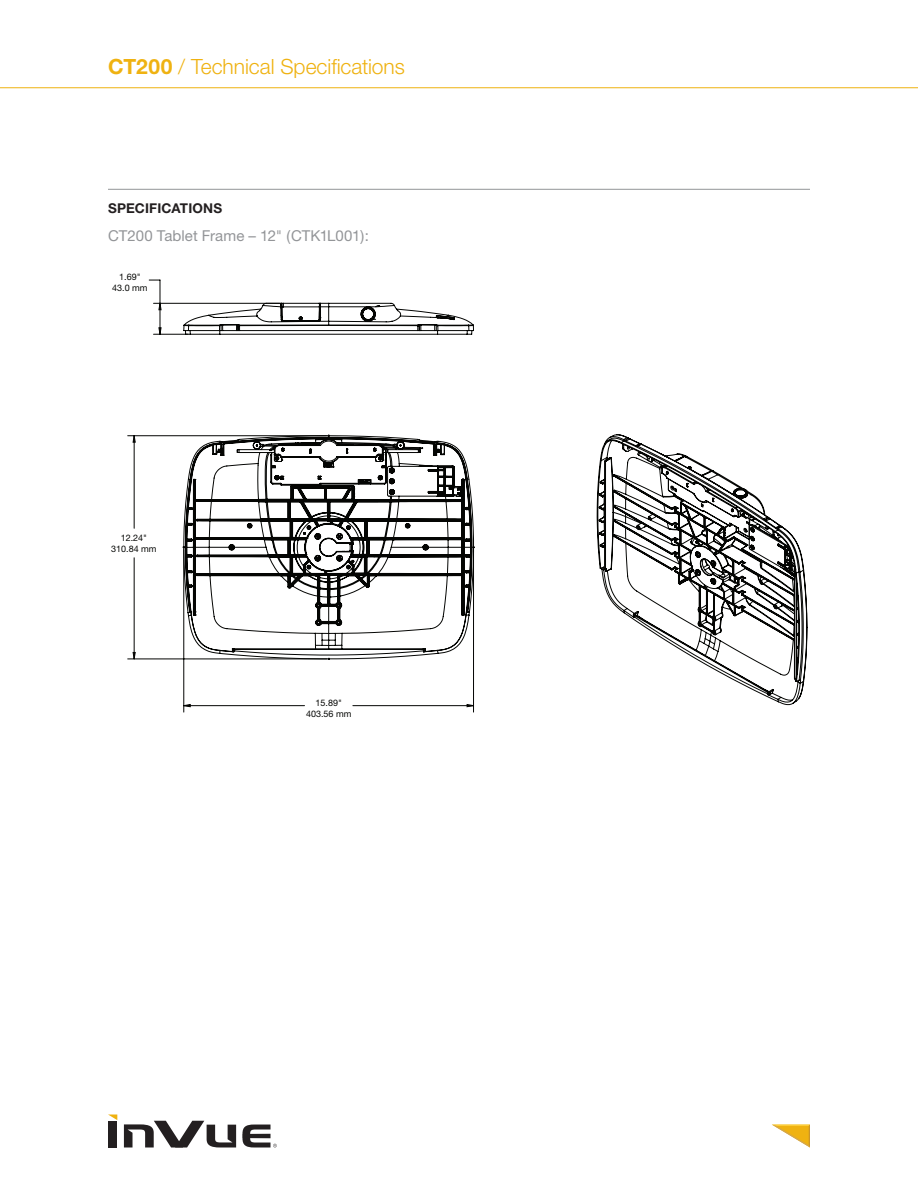
<style>
.page{position:relative;width:918px;height:1188px;background:#fff}
.page>*{position:absolute;margin:0;border:0;box-sizing:border-box;transform-origin:0 0}
.t1{font:300 21px "Helvetica Neue";color:#efb211}
.t2{font:15px "Helvetica Neue";letter-spacing:.005em;color:#939598}
.t3{font:700 13.5px "Helvetica Neue";letter-spacing:.01em;color:#231f20}
.t4{font:9px/10.8px "Helvetica Neue LT Std";color:#040503;text-align:center}
.s1{font-weight:700}
</style>
<div class="page">
<hr style="left:128px;top:435px;width:199px;height:1px;background:#040503">
<hr style="left:128px;top:659px;width:199px;height:1px;background:#040503">
<hr style="left:184px;top:549px;width:1px;height:163px;background:#040503">
<hr style="left:473px;top:549px;width:1px;height:163px;background:#040503">
<svg style="left:133px;top:436px;width:340px;height:271px"></svg>
<svg style="left:183px;top:435px;width:291px;height:224px"></svg>
<svg style="left:597px;top:434px;width:210px;height:271px"></svg>
<hr style="left:154px;top:303px;width:126px;height:1px;background:#040503">
<hr style="left:154px;top:334px;width:34px;height:1px;background:#040503">
<svg style="left:149px;top:280px;width:13px;height:55px"></svg>
<svg style="left:183px;top:302px;width:291px;height:33px"></svg>
<div style="left:109px;top:1121px;width:8px;height:26px;background:#231f20"></div>
<svg style="left:124px;top:1121px;width:112px;height:26px"></svg>
<svg style="left:109px;top:1115px;width:8px;height:5px"></svg>
<svg style="left:242px;top:1125px;width:35px;height:23px"></svg>
<svg style="left:772px;top:1125px;width:38px;height:23px"></svg>
<hr style="left:0;top:87px;width:918px;height:1px;background:#efb211">
<hr style="left:108px;top:189px;width:702px;height:1px;background:#939598">
<h1 class="t1" style="left:108px;top:54px;width:298px"><span class="s1">CT200</span> / Technical Specifications</h1>
<p class="t3" style="left:108px;top:200px;width:116px">SPECIFICATIONS</p>
<p class="t2" style="left:108px;top:227px;width:262px">CT200 Tablet Frame – 12" (CTK1L001):</p>
<p class="t4" style="left:112px;top:271px;width:37px">1.69"<br>43.0 mm</p>
<p class="t4" style="left:111px;top:532px;width:47px">12.24"<br>310.84 mm</p>
<p class="t4" style="left:306px;top:697px;width:47px">15.89"<br>403.56 mm</p>
</div>
